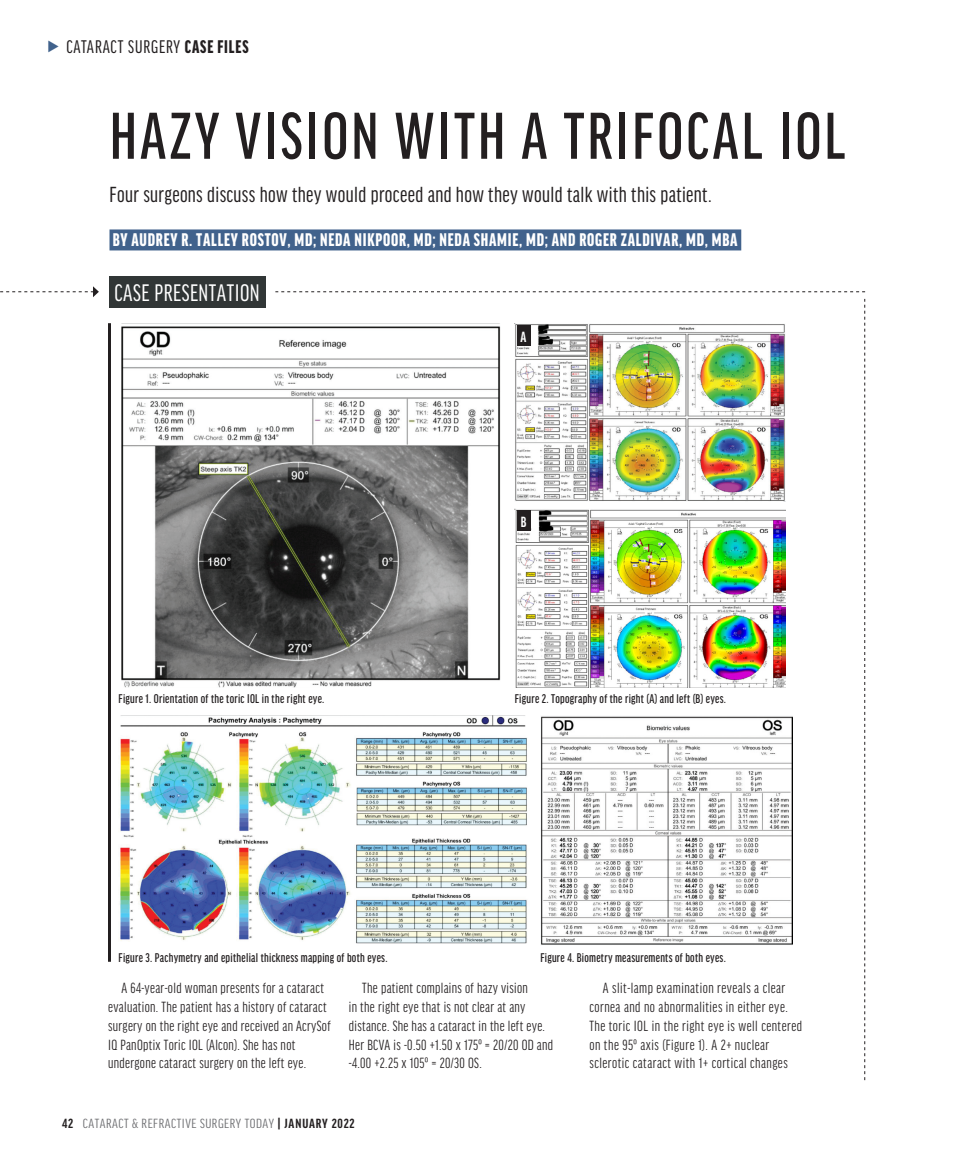
<style>
.page{position:relative;width:972px;height:1161px;background:#fff}
.page>*{position:absolute;margin:0;border:0;box-sizing:border-box;transform-origin:0 0}
.headline{font:500 extra-condensed 70.5px "Good Headline Pro";letter-spacing:.045em;color:#231f20}
.sidebar_h1{font:25.5px "Good Headline Pro X Cond News";letter-spacing:.02em;color:#fff}
.deck{font:23.25px "Good Headline Pro X Cond News";letter-spacing:.015em;color:#231f20}
.author{font:900 extra-condensed 19.5px "Good Headline Pro";letter-spacing:.04em;color:#fff}
.t1{font:19.5px "Good Headline Pro X Cond News";letter-spacing:.045em;color:#231f20}
.sidebar_body{font:extra-condensed 15.75px/18.8px "Good Headline Pro";letter-spacing:.02em;color:#231f20}
.t2{font:700 extra-condensed 15.75px "Good Headline Pro";color:#fff}
.t3{font:extra-condensed 14.1px "Good Headline Pro";letter-spacing:.035em;color:#6c6d70;scale:1.11 1}
.t4{font:500 extra-condensed 13.5px "Good Headline Pro";letter-spacing:.02em;color:#231f20}
.s1{font-family:"Good Headline Pro";font-weight:900;font-stretch:extra-condensed}
.s2{font-weight:700;color:#231f20}
</style>
<div class="page">
<div style="left:110px;top:229px;width:631px;height:21px;background:#41628c"></div>
<div style="left:109px;top:276px;width:156px;height:32px;background:#313636"></div>
<svg style="left:0;top:286px;width:99px;height:11px"></svg>
<svg style="left:275px;top:291px;width:590px;height:1px"></svg>
<svg style="left:864px;top:299px;width:1px;height:781px"></svg>
<img style="left:121px;top:323px;width:380px;height:364px">
<hr style="left:108px;top:323px;width:3px;height:639px;background:#231f20">
<img style="left:515px;top:323px;width:271px;height:179px">
<img style="left:515px;top:509px;width:271px;height:178px">
<div style="left:517px;top:325px;width:13px;height:20px;background:#231f20"></div>
<div style="left:517px;top:510px;width:13px;height:21px;background:#231f20"></div>
<img style="left:120px;top:715px;width:407px;height:229px">
<img style="left:541px;top:716px;width:252px;height:229px">
<p class="t1" style="left:66px;top:37px;width:184px">CATARACT SURGERY <span class="s1">CASE FILES</span></p>
<p class="headline" style="left:110px;top:101px;width:737px">HAZY VISION WITH A TRIFOCAL IOL</p>
<p class="deck" style="left:110px;top:183px;width:604px">Four surgeons discuss how they would proceed and how they would talk with this patient.</p>
<p class="author" style="left:113px;top:230px;width:626px">BY AUDREY R. TALLEY ROSTOV, MD; NEDA NIKPOOR, MD; NEDA SHAMIE, MD; AND ROGER ZALDIVAR, MD, MBA</p>
<p class="sidebar_h1" style="left:114px;top:280px;width:147px">CASE PRESENTATION</p>
<p class="t2" style="left:521px;top:329px;width:7px">A</p>
<p class="t2" style="left:521px;top:515px;width:7px">B</p>
<p class="t4" style="left:119px;top:692px;width:207px">Figure 1. Orientation of the toric IOL in the right eye.</p>
<p class="t4" style="left:515px;top:692px;width:213px">Figure 2. Topography of the right (A) and left (B) eyes.</p>
<p class="t4" style="left:119px;top:950px;width:270px">Figure 3. Pachymetry and epithelial thickness mapping of both eyes.</p>
<p class="t4" style="left:540px;top:950px;width:187px">Figure 4. Biometry measurements of both eyes.</p>
<p class="sidebar_body" style="left:108px;top:979px;width:224px;text-indent:14px">A 64-year-old woman presents for a cataract evaluation. The patient has a history of cataract surgery on the right eye and received an AcrySof IQ PanOptix Toric IOL (Alcon). She has not undergone cataract surgery on the left eye.</p>
<p class="sidebar_body" style="left:349px;top:979px;width:206px;text-indent:14px">The patient complains of hazy vision<br>in the right eye that is not clear at any distance. She has a cataract in the left eye.<br>Her BCVA is -0.50 +1.50 x 175º = 20/20 OD and -4.00 +2.25 x 105º = 20/30 OS.</p>
<p class="sidebar_body" style="left:589px;top:979px;width:214px;text-indent:14px">A slit-lamp examination reveals a clear cornea and no abnormalities in either eye.<br>The toric IOL in the right eye is well centered on the 95º axis (Figure 1). A 2+ nuclear sclerotic cataract with 1+ cortical changes</p>
<p class="t3" style="left:62px;top:1117px;width:265px"><span class="s2">42</span> CATARACT &amp; REFRACTIVE SURGERY TODAY <span class="s2">| JANUARY 2022</span></p>
</div>
